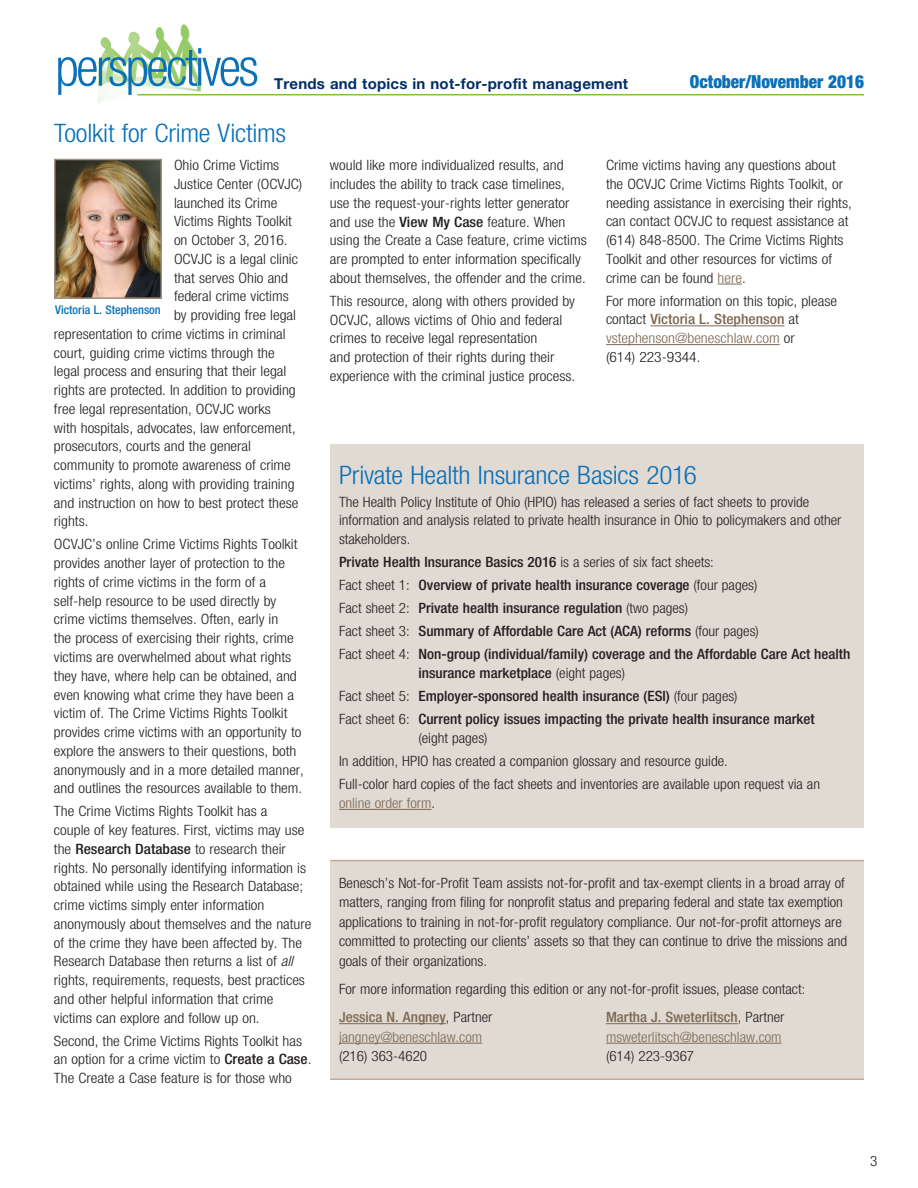
<style>
.page{position:relative;width:918px;height:1188px;background:#fff}
.page>*{position:absolute;margin:0;border:0;box-sizing:border-box;transform-origin:0 0}
.t1{font:300 condensed 52.5px "Helvetica Neue";letter-spacing:-.05em;color:#0970b9}
.t2{font:300 condensed 25.5px "Helvetica Neue";letter-spacing:-.01em;color:#0970b9;scale:1.07 1}
.t3{font:900 condensed 18px "Helvetica Neue";color:#0970b9;scale:.96 1}
.t4{font:700 15px "Helvetica Neue";letter-spacing:.015em;color:#002e64}
.t5{font:300 condensed 14.25px/18.8px "Helvetica Neue";color:#231f20;scale:1.09 1}
.t6{font:300 condensed 14.25px/19.5px "Helvetica Neue";color:#231f20;scale:1.06 1}
.t7{font:500 condensed 14.25px/23.1px "Helvetica Neue";color:#231f20;scale:1.06 1}
.t8{font:300 condensed 14.25px "Helvetica Neue";color:#7c6954;scale:1.06 1}
.t9{font:500 condensed 14.25px "Helvetica Neue";color:#7c6954;scale:1.06 1}
.t10{font:500 condensed 12px "Helvetica Neue";color:#0970b9}
.s1{font-weight:500}
.s2{font-style:italic}
.s3{color:#7c6954}
.s4{font-weight:500;color:#7c6954}
.s5{font-weight:300}
.s6{color:#231f20}
.s7{font-weight:300;color:#231f20}
</style>
<div class="page">
<svg style="left:718px;top:284px;width:24px;height:1px"></svg>
<hr style="left:650px;top:325px;width:134px;height:1px;background:#7c6954">
<hr style="left:606px;top:344px;width:174px;height:1px;background:#7c6954">
<img style="left:99px;top:24px;width:108px;height:79px">
<hr style="left:137px;top:94px;width:727px;height:1px;background:#79c142">
<div style="left:330px;top:444px;width:534px;height:383px;background:#e0dad3"></div>
<hr style="left:339px;top:809px;width:92px;height:1px;background:#7c6954">
<img style="left:57px;top:162px;width:102px;height:134px">
<div style="left:54px;top:159px;width:108px;height:140px;border:2px solid #a0907e"></div>
<div style="left:330px;top:861px;width:534px;height:218px;background:#e0dad3"></div>
<hr style="left:330px;top:1078px;width:534px;height:2px;background:#bbad9d">
<hr style="left:330px;top:860px;width:534px;height:1px;background:#bbad9d">
<hr style="left:339px;top:1023px;width:107px;height:1px;background:#7c6954">
<hr style="left:606px;top:1023px;width:132px;height:1px;background:#7c6954">
<hr style="left:339px;top:1043px;width:143px;height:1px;background:#7c6954">
<hr style="left:606px;top:1043px;width:176px;height:1px;background:#7c6954">
<h1 class="t1" style="left:56px;top:37px;width:205px">perspectives</h1>
<p class="t4" style="left:274px;top:74px;width:356px">Trends and topics in not-for-profit management</p>
<p class="t3" style="left:690px;top:71px;width:183px">October/November 2016</p>
<h2 class="t2" style="left:54px;top:118px;width:218px">Toolkit for Crime Victims</h2>
<p class="t5" style="left:174px;top:156px;width:98px">Ohio Crime Victims</p>
<p class="t5" style="left:174px;top:174px;width:119px">Justice Center (OCVJC)</p>
<p class="t5" style="left:174px;top:193px;width:96px">launched its Crime</p>
<p class="t5" style="left:174px;top:212px;width:110px">Victims Rights Toolkit</p>
<p class="t5" style="left:174px;top:231px;width:106px">on October 3, 2016.</p>
<p class="t5" style="left:174px;top:249px;width:115px">OCVJC is a legal clinic</p>
<p class="t5" style="left:174px;top:268px;width:106px">that serves Ohio and</p>
<p class="t5" style="left:174px;top:287px;width:107px">federal crime victims</p>
<p class="t5" style="left:174px;top:306px;width:113px">by providing free legal</p>
<p class="t5" style="left:54px;top:324px;width:214px">representation to crime victims in criminal</p>
<p class="t5" style="left:54px;top:343px;width:204px">court, guiding crime victims through the</p>
<p class="t5" style="left:54px;top:362px;width:215px">legal process and ensuring that their legal</p>
<p class="t5" style="left:54px;top:381px;width:223px">rights are protected. In addition to providing</p>
<p class="t5" style="left:54px;top:399px;width:200px">free legal representation, OCVJC works</p>
<p class="t5" style="left:54px;top:418px;width:223px">with hospitals, advocates, law enforcement,</p>
<p class="t5" style="left:54px;top:437px;width:182px">prosecutors, courts and the general</p>
<p class="t5" style="left:54px;top:456px;width:219px">community to promote awareness of crime</p>
<p class="t5" style="left:54px;top:474px;width:222px">victims’ rights, along with providing training</p>
<p class="t5" style="left:54px;top:493px;width:226px">and instruction on how to best protect these</p>
<p class="t5" style="left:54px;top:512px;width:33px">rights.</p>
<p class="t5" style="left:54px;top:535px;width:231px">OCVJC’s online Crime Victims Rights Toolkit provides another layer of protection to the rights of crime victims in the form of a self-help resource to be used directly by crime victims themselves. Often, early in<br>the process of exercising their rights, crime victims are overwhelmed about what rights they have, where help can be obtained, and even knowing what crime they have been a victim of. The Crime Victims Rights Toolkit provides crime victims with an opportunity to explore the answers to their questions, both anonymously and in a more detailed manner, and outlines the resources available to them.</p>
<p class="t5" style="left:54px;top:802px;width:238px">The Crime Victims Rights Toolkit has a<br>couple of key features. First, victims may use the <span class="s1">Research Database</span> to research their rights. No personally identifying information is obtained while using the Research Database; crime victims simply enter information anonymously about themselves and the nature of the crime they have been affected by. The Research Database then returns a list of <span class="s2">all </span>rights, requirements, requests, best practices and other helpful information that crime victims can explore and follow up on.</p>
<p class="t5" style="left:54px;top:1031px;width:238px">Second, the Crime Victims Rights Toolkit has an option for a crime victim to <span class="s1">Create a Case</span>.<br>The Create a Case feature is for those who</p>
<p class="t10" style="left:55px;top:302px;width:107px">Victoria L. Stephenson</p>
<p class="t5" style="left:330px;top:156px;width:237px">would like more individualized results, and includes the ability to track case timelines, use the request-your-rights letter generator and use the <span class="s1">View My Case</span> feature. When using the Create a Case feature, crime victims are prompted to enter information specifically about themselves, the offender and the crime.</p>
<p class="t5" style="left:330px;top:291px;width:227px">This resource, along with others provided by OCVJC, allows victims of Ohio and federal crimes to receive legal representation<br>and protection of their rights during their experience with the criminal justice process.</p>
<p class="t5" style="left:606px;top:156px;width:227px">Crime victims having any questions about the OCVJC Crime Victims Rights Toolkit, or needing assistance in exercising their rights, can contact OCVJC to request assistance at (614) 848-8500. The Crime Victims Rights Toolkit and other resources for victims of crime can be found <span class="s3">here</span>.</p>
<p class="t5" style="left:606px;top:291px;width:213px">For more information on this topic, please contact <span class="s4">Victoria L. Stephenson</span> at <span class="s3">vstephenson@beneschlaw.com</span> or<br>(614) 223-9344.</p>
<h2 class="t2" style="left:339px;top:460px;width:336px">Private Health Insurance Basics 2016</h2>
<p class="t6" style="left:339px;top:492px;width:476px;line-height:18.8px">The Health Policy Institute of Ohio (HPIO) has released a series of fact sheets to provide information and analysis related to private health insurance in Ohio to policymakers and other stakeholders.</p>
<p class="t7" style="left:339px;top:550px;width:484px">Private Health Insurance Basics 2016 <span class="s5">is a series of six fact sheets:<br>Fact sheet 1:</span> Overview of private health insurance coverage <span class="s5">(four pages)<br>Fact sheet 2:</span> Private health insurance regulation <span class="s5">(two pages)<br>Fact sheet 3:</span> Summary of Affordable Care Act (ACA) reforms <span class="s5">(four pages)<br>Fact sheet 4:</span> Non-group (individual/family) coverage and the Affordable Care Act health</p>
<p class="t7" style="left:339px;top:661px;width:450px;text-indent:79px">insurance marketplace <span class="s5">(eight pages)<br>Fact sheet 5:</span> Employer-sponsored health insurance (ESI) <span class="s5">(four pages)<br>Fact sheet 6:</span> Current policy issues impacting the private health insurance market</p>
<p class="t6" style="left:339px;top:726px;width:455px;line-height:23.1px;text-indent:79px">(eight pages)<br>In addition, HPIO has created a companion glossary and resource guide.<br>Full-color hard copies of the fact sheets and inventories are available upon request via an</p>
<p class="t8" style="left:339px;top:795px;width:92px">online order form<span class="s6">.</span></p>
<p class="t6" style="left:339px;top:873px;width:481px">Benesch’s Not-for-Profit Team assists not-for-profit and tax-exempt clients in a broad array of matters, ranging from filing for nonprofit status and preparing federal and state tax exemption applications to training in not-for-profit regulatory compliance. Our not-for-profit attorneys are committed to protecting our clients’ assets so that they can continue to drive the missions and goals of their organizations.</p>
<p class="t6" style="left:339px;top:975px;width:441px;line-height:28.2px">For more information regarding this edition or any not-for-profit issues, please contact:<br><span class="s4">Jessica N. Angney</span>, Partner</p>
<p class="t9" style="left:606px;top:1009px;width:170px">Martha J. Sweterlitsch<span class="s7">, Partner</span></p>
<p class="t8" style="left:339px;top:1029px;width:137px">jangney@beneschlaw.com</p>
<p class="t8" style="left:606px;top:1029px;width:167px">msweterlitsch@beneschlaw.com</p>
<p class="t6" style="left:339px;top:1046px;width:85px">(216) 363-4620</p>
<p class="t6" style="left:606px;top:1046px;width:85px">(614) 223-9367</p>
<p class="t6" style="left:870px;top:1151px;width:8px">3</p>
</div>
